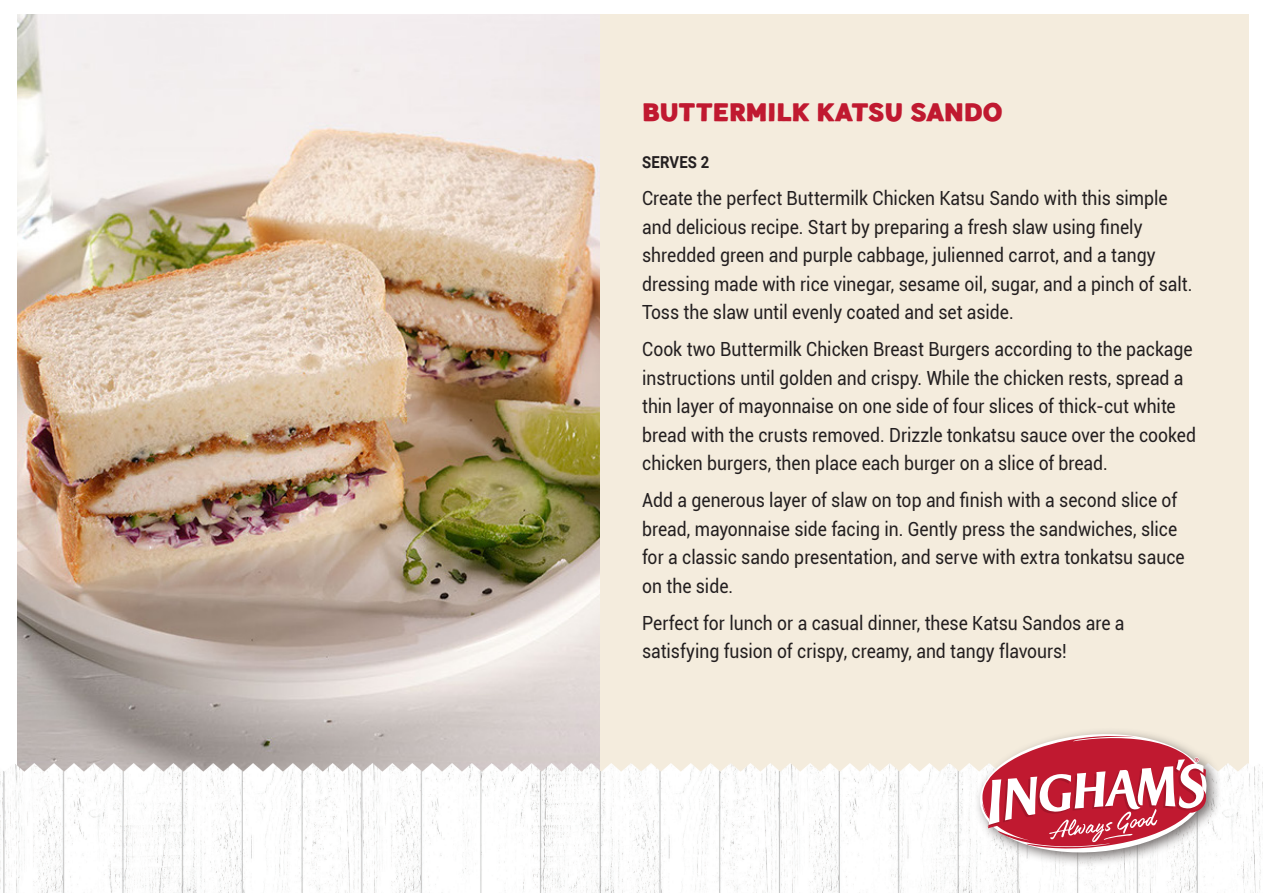
<style>
.page{position:relative;width:1263px;height:893px;background:#fff}
.page>*{position:absolute;margin:0;border:0;box-sizing:border-box;transform-origin:0 0}
.Small_Sub_Heading_NE{font:700 25.5px "Nauticus LC";letter-spacing:-.015em;color:#c01930}
.Product_Table_Copy_N{font:19.5px/28.5px "Roboto";color:#231f20;scale:.9 1}
.Product_Table_Copy_N-2{font:700 16.5px "Roboto";letter-spacing:.015em;color:#231f20;scale:.9 1}
</style>
<div class="page">
<div style="left:17px;top:15px;width:1232px;height:781px;background:#f4ecdd"></div>
<img style="left:17px;top:14px;width:583px;height:707px">
<img style="left:0;top:721px;width:1245px;height:172px">
<div style="left:973px;top:727px;width:248px;height:141px;background:#696362;opacity:.9"></div>
<svg style="left:976px;top:729px;width:234px;height:128px"></svg>
<img style="left:1245px;top:763px;width:18px;height:130px">
<p class="Small_Sub_Heading_NE" style="left:642px;top:94px;width:362px">BUTTERMILK KATSU SANDO</p>
<p class="Product_Table_Copy_N-2" style="left:642px;top:151px;width:76px">SERVES 2</p>
<p class="Product_Table_Copy_N" style="left:642px;top:183px;width:613px">Create the perfect Buttermilk Chicken Katsu Sando with this simple and delicious recipe. Start by preparing a fresh slaw using finely shredded green and purple cabbage, julienned carrot, and a tangy dressing made with rice vinegar, sesame oil, sugar, and a pinch of salt.<br>Toss the slaw until evenly coated and set aside.</p>
<p class="Product_Table_Copy_N" style="left:642px;top:334px;width:617px">Cook two Buttermilk Chicken Breast Burgers according to the package instructions until golden and crispy. While the chicken rests, spread a thin layer of mayonnaise on one side of four slices of thick-cut white bread with the crusts removed. Drizzle tonkatsu sauce over the cooked chicken burgers, then place each burger on a slice of bread.</p>
<p class="Product_Table_Copy_N" style="left:642px;top:485px;width:604px">Add a generous layer of slaw on top and finish with a second slice of bread, mayonnaise side facing in. Gently press the sandwiches, slice for a classic sando presentation, and serve with extra tonkatsu sauce on the side.</p>
<p class="Product_Table_Copy_N" style="left:642px;top:608px;width:537px">Perfect for lunch or a casual dinner, these Katsu Sandos are a satisfying fusion of crispy, creamy, and tangy flavours!</p>
</div>
